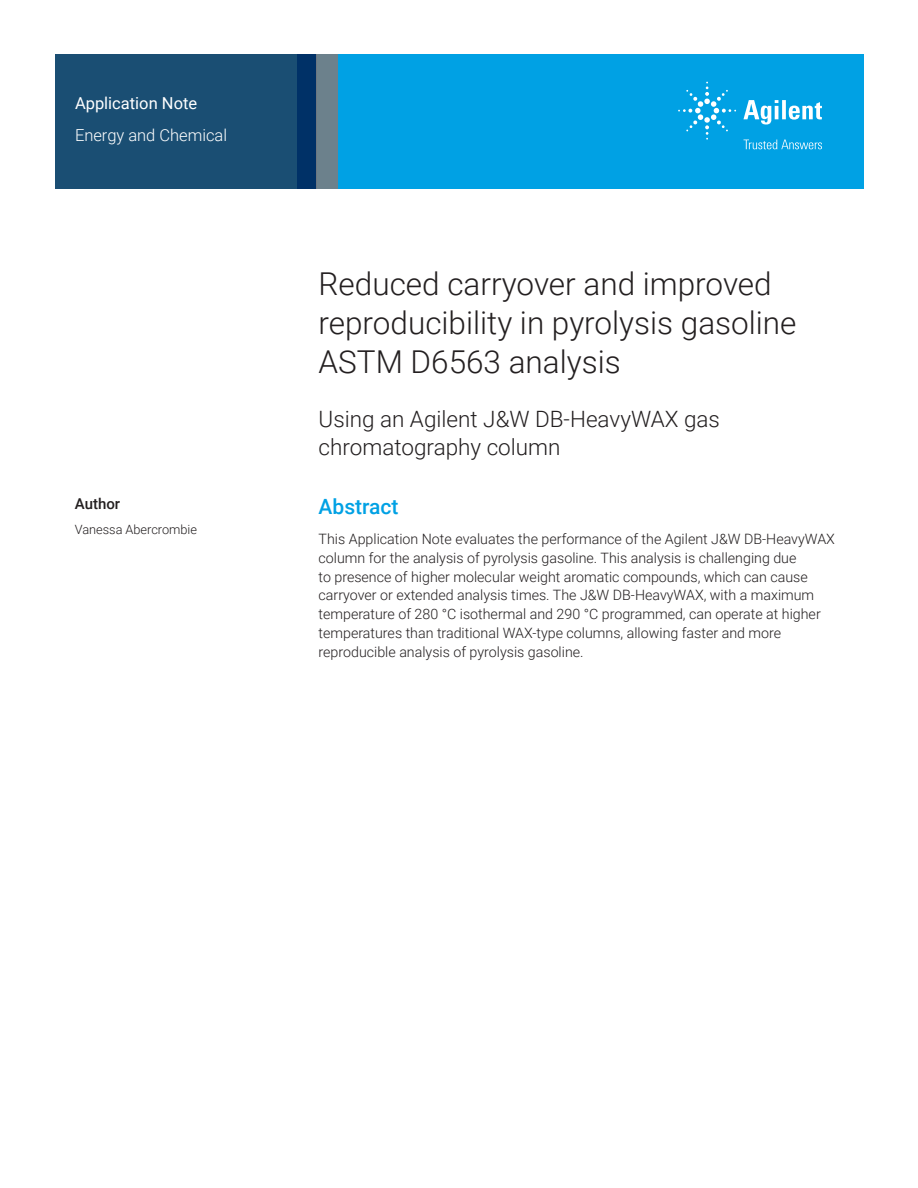
<style>
.page{position:relative;width:918px;height:1188px;background:#fff}
.page>*{position:absolute;margin:0;border:0;box-sizing:border-box;transform-origin:0 0}
.t1{font:300 31.5px/39px "Roboto";color:#231f20}
.Subtitle{font:300 22.5px/28.5px "Roboto";color:#231f20}
.Header_1{font:500 21px "Roboto";color:#00a1e4}
.Area_Identifier{font:300 16.5px "Roboto";color:#fff}
.Doctype{font:16.5px "Roboto";color:#fff}
.DATA_author_title{font:500 15px "Roboto";color:#231f20}
.Text{font:300 14.25px/18.8px "Roboto";color:#231f20}
.DATA_author_name___i{font:300 12.75px "Roboto";color:#231f20}
</style>
<div class="page">
<div style="left:297px;top:54px;width:567px;height:135px;background:#00a1e4"></div>
<svg style="left:55px;top:54px;width:261px;height:135px;background:#184b72"></svg>
<div style="left:316px;top:54px;width:22px;height:135px;background:#6c818c"></div>
<svg style="left:743px;top:100px;width:79px;height:25px"></svg>
<svg style="left:678px;top:82px;width:58px;height:58px"></svg>
<svg style="left:744px;top:140px;width:78px;height:9px"></svg>
<p class="Doctype" style="left:75px;top:91px;width:124px">Application Note</p>
<p class="Area_Identifier" style="left:75px;top:124px;width:154px">Energy and Chemical</p>
<p class="DATA_author_title" style="left:75px;top:493px;width:47px">Author</p>
<p class="DATA_author_name___i" style="left:75px;top:520px;width:124px">Vanessa Abercrombie</p>
<p class="t1" style="left:319px;top:263px;width:479px">Reduced carryover and improved reproducibility in pyrolysis gasoline<br>ASTM D6563 analysis</p>
<p class="Subtitle" style="left:319px;top:404px;width:403px">Using an Agilent J&amp;W DB-HeavyWAX gas chromatography column</p>
<p class="Header_1" style="left:319px;top:491px;width:82px">Abstract</p>
<p class="Text" style="left:319px;top:529px;width:518px">This Application Note evaluates the performance of the Agilent J&amp;W DB-HeavyWAX column for the analysis of pyrolysis gasoline. This analysis is challenging due<br>to presence of higher molecular weight aromatic compounds, which can cause carryover or extended analysis times. The J&amp;W DB-HeavyWAX, with a maximum temperature of 280 °C isothermal and 290 °C programmed, can operate at higher temperatures than traditional WAX-type columns, allowing faster and more reproducible analysis of pyrolysis gasoline.</p>
</div>
